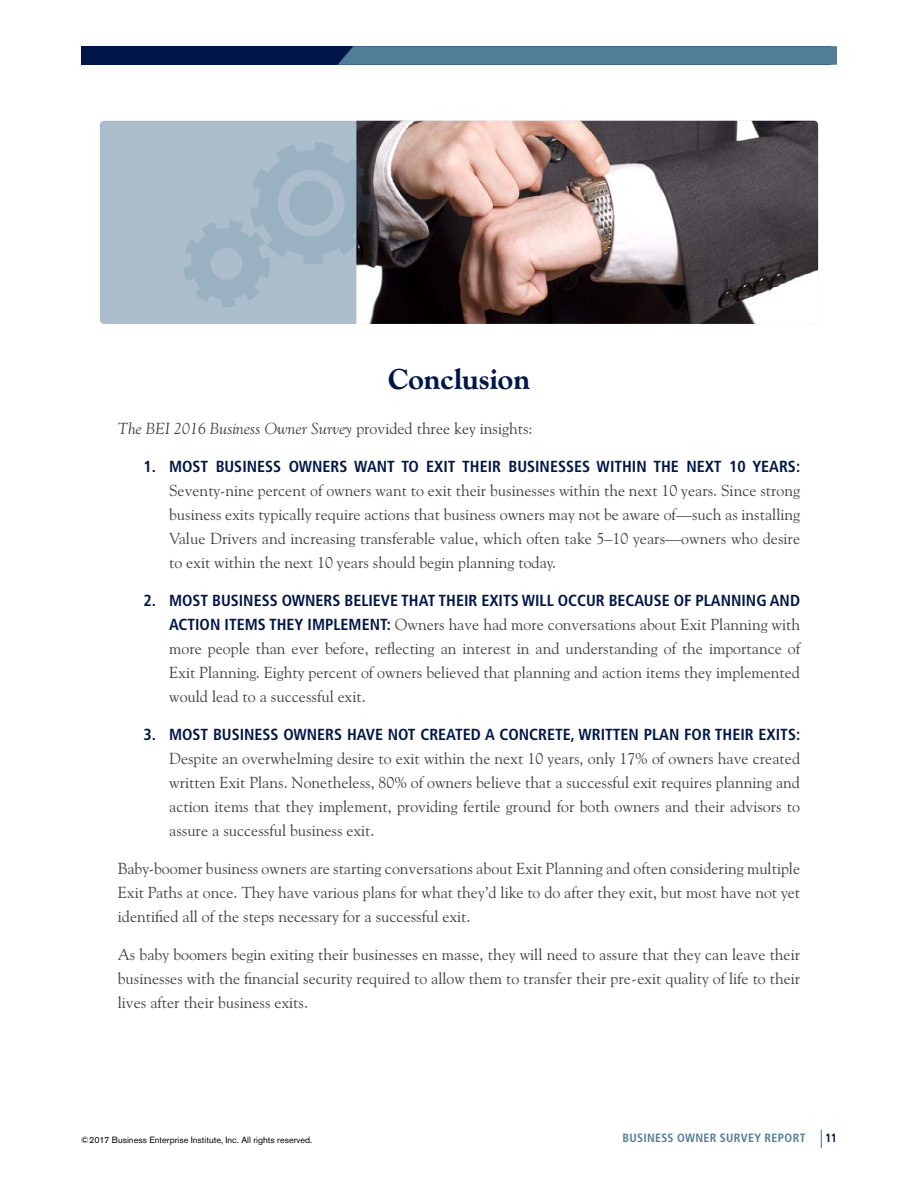
<style>
.page{position:relative;width:918px;height:1188px;background:#fff}
.page>*{position:absolute;margin:0;border:0;box-sizing:border-box;transform-origin:0 0}
.t1{font:800 28.5px "Goudy Old Style BT";color:#001648}
.t2{font:16.05px/24px "Goudy Old Style BT";color:#414042;text-align:justify}
.t3{font:700 condensed 16.05px "Frutiger";color:#001648}
.t4{font:italic 16.05px "Goudy Old Style BT";color:#414042}
.t5{font:700 condensed 12px "Frutiger";letter-spacing:.03em;color:#527d97}
.t6{font:700 condensed 12px "Frutiger";color:#001648}
.t7{font:9px "Akzidenz Grotesk BE";color:#000}
.s1{font-style:normal}
.s2{font-family:"Frutiger";font-weight:700;font-stretch:condensed;color:#001648}
</style>
<div class="page">
<div style="left:100px;top:121px;width:718px;height:203px;background:#acbecd;border-radius:4px"></div>
<img style="left:356px;top:121px;width:462px;height:203px">
<svg style="left:183px;top:142px;width:189px;height:165px"></svg>
<svg style="left:821px;top:1130px;width:1px;height:18px"></svg>
<div style="left:81px;top:46px;width:750px;height:19px;background:#001648"></div>
<svg style="left:338px;top:46px;width:499px;height:19px;background:#4f7994"></svg>
<h1 class="t1" style="left:388px;top:361px;width:143px">Conclusion</h1>
<p class="t4" style="left:118px;top:419px;width:417px">The BEI 2016 Business Owner Survey <span class="s1">provided three key insights:</span></p>
<p class="t3" style="left:144px;top:457px;width:658px">1. MOST BUSINESS OWNERS WANT TO EXIT THEIR BUSINESSES WITHIN THE NEXT 10 YEARS:</p>
<p class="t2" style="left:169px;top:478px;width:633px">Seventy-nine percent of owners want to exit their businesses within the next 10 years. Since strong business exits typically require actions that business owners may not be aware of—such as installing Value Drivers and increasing transferable value, which often take 5–10 years—owners who desire to exit within the next 10 years should begin planning today.</p>
<p class="t3" style="left:144px;top:591px;width:658px">2. MOST BUSINESS OWNERS BELIEVE THAT THEIR EXITS WILL OCCUR BECAUSE OF PLANNING AND</p>
<p class="t2" style="left:169px;top:612px;width:633px"><span class="s2">ACTION ITEMS THEY IMPLEMENT:</span> Owners have had more conversations about Exit Planning with more people than ever before, reflecting an interest in and understanding of the importance of Exit Planning. Eighty percent of owners believed that planning and action items they implemented would lead to a successful exit.</p>
<p class="t3" style="left:144px;top:725px;width:658px">3. MOST BUSINESS OWNERS HAVE NOT CREATED A CONCRETE, WRITTEN PLAN FOR THEIR EXITS:</p>
<p class="t2" style="left:169px;top:746px;width:633px">Despite an overwhelming desire to exit within the next 10 years, only 17% of owners have created written Exit Plans. Nonetheless, 80% of owners believe that a successful exit requires planning and action items that they implement, providing fertile ground for both owners and their advisors to assure a successful business exit.</p>
<p class="t2" style="left:118px;top:856px;width:684px">Baby-boomer business owners are starting conversations about Exit Planning and often considering multiple Exit Paths at once. They have various plans for what they’d like to do after they exit, but most have not yet identified all of the steps necessary for a successful exit.</p>
<p class="t2" style="left:118px;top:942px;width:684px">As baby boomers begin exiting their businesses en masse, they will need to assure that they can leave their businesses with the financial security required to allow them to transfer their pre-exit quality of life to their lives after their business exits.</p>
<p class="t7" style="left:81px;top:1135px;width:233px">©2017 Business Enterprise Institute, Inc. All rights reserved.</p>
<p class="t5" style="left:622px;top:1131px;width:185px">BUSINESS OWNER SURVEY REPORT</p>
<p class="t6" style="left:825px;top:1131px;width:13px">11</p>
</div>
